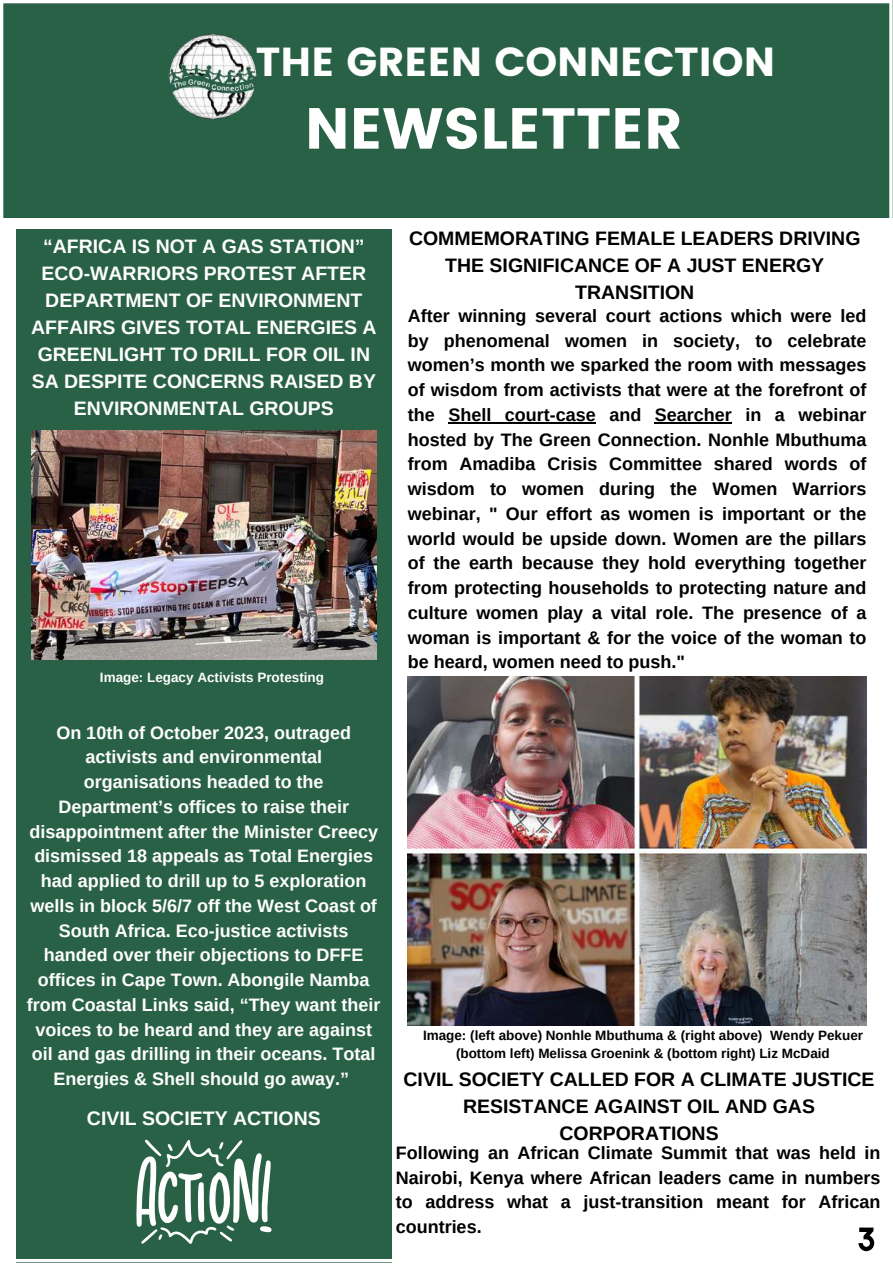
<style>
.page{position:relative;width:893px;height:1264px;background:#fff}
.page>*{position:absolute;margin:0;border:0;box-sizing:border-box;transform-origin:0 0}
.t1{font:57.6px "Poppins";color:#fff}
.t2{font:40.5px "Poppins";color:#fefefe}
.t3{font:700 19.5px/27px "Arimo";color:#fefefe;text-align:center}
.t4{font:700 19.5px/27px "Arimo";color:#000;text-align:center}
.t5{font:700 18px/24.8px "Arimo";color:#000;text-align:justify}
.t6{font:700 18px/24.8px "Arimo";color:#fefefe;text-align:center}
.t7{font:700 13.5px/18px "Arimo";color:#000;text-align:center}
.t8{font:700 13.5px "Arimo";color:#fefefe}
</style>
<div class="page">
<img style="left:3px;top:3px;width:887px;height:1256px">
<h2 class="t2" style="left:256px;top:39px;width:520px">THE GREEN CONNECTION</h2>
<h1 class="t1" style="left:305px;top:95px;width:379px">NEWSLETTER</h1>
<p class="t3" style="left:31px;top:233px;width:347px">“AFRICA IS NOT A GAS STATION”<br>ECO-WARRIORS PROTEST AFTER<br>DEPARTMENT OF ENVIRONMENT<br>AFFAIRS GIVES TOTAL ENERGIES A<br>GREENLIGHT TO DRILL FOR OIL IN<br>SA DESPITE CONCERNS RAISED BY<br>ENVIRONMENTAL GROUPS</p>
<p class="t8" style="left:100px;top:669px;width:225px">Image: Legacy Activists Protesting</p>
<p class="t4" style="left:409px;top:224px;width:453px">COMMEMORATING FEMALE LEADERS DRIVING<br>THE SIGNIFICANCE OF A JUST ENERGY<br>TRANSITION</p>
<p class="t5" style="left:408px;top:303px;width:460px">After winning several court actions which were led by phenomenal women in society, to celebrate women’s month we sparked the room with messages of wisdom from activists that were at the forefront of the Shell court-case and Searcher in a webinar hosted by The Green Connection. Nonhle Mbuthuma from Amadiba Crisis Committee shared words of wisdom to women during the Women Warriors webinar, " Our effort as women is important or the world would be upside down. Women are the pillars of the earth because they hold everything together from protecting households to protecting nature and culture women play a vital role. The presence of a woman is important &amp; for the voice of the woman to be heard, women need to push."</p>
<p class="t6" style="left:27px;top:720px;width:355px">On 10th of October 2023, outraged activists and environmental organisations headed to the Department’s offices to raise their disappointment after the Minister Creecy dismissed 18 appeals as Total Energies had applied to drill up to 5 exploration wells in block 5/6/7 off the West Coast of South Africa. Eco-justice activists handed over their objections to DFFE offices in Cape Town. Abongile Namba from Coastal Links said, “They want their voices to be heard and they are against oil and gas drilling in their oceans. Total Energies &amp; Shell should go away.”</p>
<p class="t3" style="left:87px;top:1104px;width:235px">CIVIL SOCIETY ACTIONS</p>
<p class="t7" style="left:423px;top:1025px;width:441px">Image: (left above) Nonhle Mbuthuma &amp; (right above) Wendy Pekuer (bottom left) Melissa Groenink &amp; (bottom right) Liz McDaid</p>
<p class="t4" style="left:403px;top:1065px;width:472px">CIVIL SOCIETY CALLED FOR A CLIMATE JUSTICE<br>RESISTANCE AGAINST OIL AND GAS<br>CORPORATIONS</p>
<p class="t5" style="left:395px;top:1140px;width:486px">Following an African Climate Summit that was held in Nairobi, Kenya where African leaders came in numbers to address what a just-transition meant for African countries.</p>
</div>
